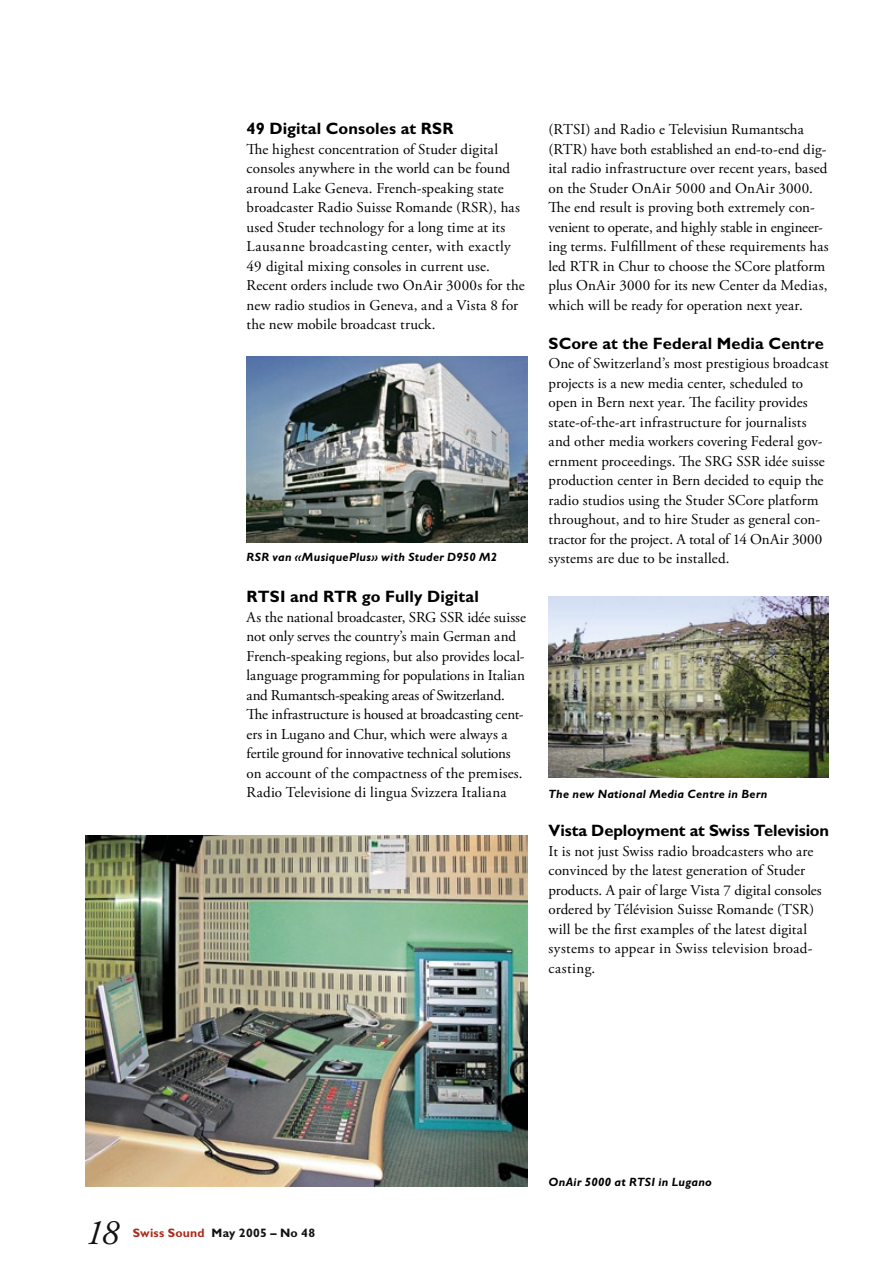
<style>
.page{position:relative;width:893px;height:1263px;background:#fff}
.page>*{position:absolute;margin:0;border:0;box-sizing:border-box;transform-origin:0 0}
.t1{font:italic 36px "Adobe Garamond";color:#121213}
.t2{font:700 16.5px "Gill Sans";letter-spacing:.005em;color:#000}
.t3{font:15px/19.5px "Adobe Garamond Pro";letter-spacing:.005em;color:#000}
.t4{font:700 12.3px "Gill Sans";letter-spacing:.02em;color:#121213}
.t5{font:italic 700 12px "Gill Sans";letter-spacing:.025em;color:#000}
.s1{color:#ab2c1b}
</style>
<div class="page">
<img style="left:247px;top:357px;width:280px;height:185px">
<img style="left:549px;top:597px;width:280px;height:180px">
<img style="left:85px;top:835px;width:442px;height:351px">
<p class="t2" style="left:247px;top:119px;width:209px">49 Digital Consoles at RSR</p>
<p class="t3" style="left:247px;top:140px;width:280px">The highest concentration of Studer digital consoles anywhere in the world can be found around Lake Geneva. French-speaking state broadcaster Radio Suisse Romande (RSR), has used Studer technology for a long time at its Lausanne broadcasting center, with exactly 49 digital mixing consoles in current use.<br>Recent orders include two OnAir 3000s for the new radio studios in Geneva, and a Vista 8 for the new mobile broadcast truck.</p>
<p class="t5" style="left:247px;top:550px;width:252px">RSR van «MusiquePlus» with Studer D950 M2</p>
<p class="t2" style="left:247px;top:587px;width:234px">RTSI and RTR go Fully Digital</p>
<p class="t3" style="left:247px;top:608px;width:281px">As the national broadcaster, SRG SSR idée suisse not only serves the country’s main German and French-speaking regions, but also provides local&shy;language programming for populations in Italian and Rumantsch-speaking areas of Switzerland.<br>The infrastructure is housed at broadcasting cent&shy;ers in Lugano and Chur, which were always a fertile ground for innovative technical solutions on account of the compactness of the premises.<br>Radio Televisione di lingua Svizzera Italiana</p>
<p class="t3" style="left:549px;top:120px;width:282px">(RTSI) and Radio e Televisiun Rumantscha (RTR) have both established an end-to-end dig&shy;ital radio infrastructure over recent years, based on the Studer OnAir 5000 and OnAir 3000.<br>The end result is proving both extremely con&shy;venient to operate, and highly stable in engineer&shy;ing terms. Fulfillment of these requirements has led RTR in Chur to choose the SCore platform plus OnAir 3000 for its new Center da Medias, which will be ready for operation next year.</p>
<p class="t2" style="left:549px;top:333px;width:277px">SCore at the Federal Media Centre</p>
<p class="t3" style="left:549px;top:354px;width:282px">One of Switzerland’s most prestigious broadcast projects is a new media center, scheduled to open in Bern next year. The facility provides state-of-the-art infrastructure for journalists and other media workers covering Federal gov&shy;ernment proceedings. The SRG SSR idée suisse production center in Bern decided to equip the radio studios using the Studer SCore platform throughout, and to hire Studer as general con&shy;tractor for the project. A total of 14 OnAir 3000 systems are due to be installed.</p>
<p class="t5" style="left:549px;top:787px;width:220px">The new National Media Centre in Bern</p>
<p class="t2" style="left:549px;top:821px;width:282px">Vista Deployment at Swiss Television</p>
<p class="t3" style="left:549px;top:842px;width:275px">It is not just Swiss radio broadcasters who are convinced by the latest generation of Studer products. A pair of large Vista 7 digital consoles ordered by Télévision Suisse Romande (TSR) will be the first examples of the latest digital systems to appear in Swiss television broad&shy;casting.</p>
<h1 class="t1" style="left:85px;top:1213px;width:36px">18</h1>
<p class="t4" style="left:133px;top:1225px;width:184px"><span class="s1">Swiss Sound</span> May 2005 – No 48</p>
<p class="t5" style="left:549px;top:1175px;width:165px">OnAir 5000 at RTSI in Lugano</p>
</div>
